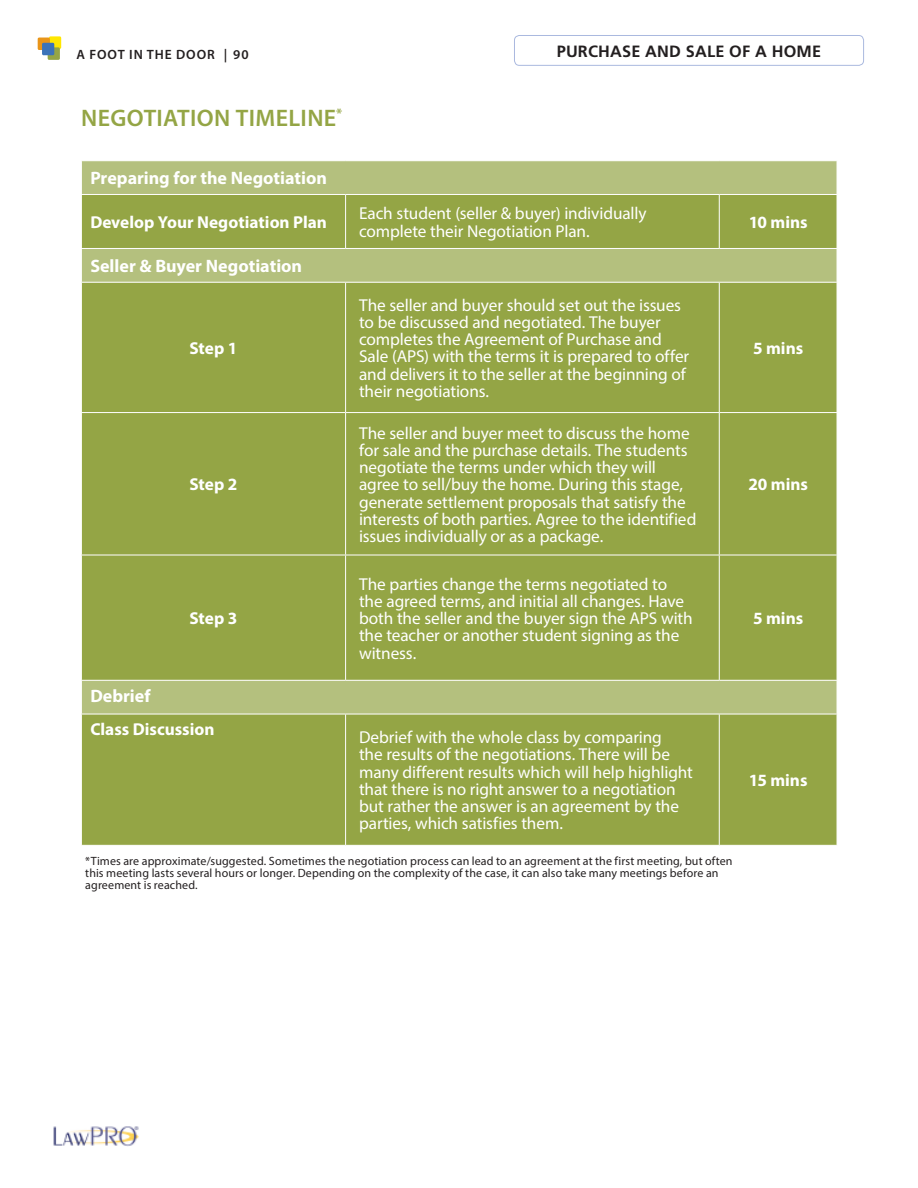
<style>
.page{position:relative;width:918px;height:1188px;background:#fff}
.page>*{position:absolute;margin:0;border:0;box-sizing:border-box;transform-origin:0 0}
.t1{font:600 24px "Myriad Pro";letter-spacing:.015em;color:#94a545}
.t2{font:700 18px "Myriad Pro";color:#fff}
.t3{font:17.25px/17.2px "Myriad Pro";letter-spacing:-.005em;color:#fff}
.t4{font:700 17.25px "Myriad Pro";color:#fff}
.t5{font:700 16.35px "Frutiger";letter-spacing:.01em;color:#231f20}
.t6{font:600 13.5px "Myriad Pro";letter-spacing:.07em;color:#231f20}
.t7{font:12px/12px "Myriad Pro";letter-spacing:.01em;color:#231f20}
</style>
<div class="page">
<img style="left:53px;top:1126px;width:86px;height:21px">
<div style="left:49px;top:36px;width:12px;height:13px;background:#ffe700;border-radius:2px"></div>
<div style="left:38px;top:38px;width:12px;height:12px;background:#e99519;border-radius:2px"></div>
<div style="left:48px;top:47px;width:12px;height:13px;background:#94a545;border-radius:2px"></div>
<div style="left:42px;top:43px;width:12px;height:12px;background:#3b73b9;border-radius:2px"></div>
<div style="left:82px;top:161px;width:755px;height:33px;background:#b4c07e"></div>
<svg style="left:82px;top:195px;width:755px;height:650px;fill:#94a545"></svg>
<hr style="left:345px;top:195px;width:1px;height:53px;background:#fff">
<hr style="left:719px;top:195px;width:1px;height:53px;background:#fff">
<hr style="left:81px;top:282px;width:265px;height:1px;background:#fff">
<hr style="left:345px;top:283px;width:1px;height:129px;background:#fff">
<hr style="left:719px;top:283px;width:1px;height:129px;background:#fff">
<hr style="left:346px;top:412px;width:373px;height:1px;background:#fff">
<hr style="left:345px;top:413px;width:1px;height:142px;background:#fff">
<hr style="left:719px;top:412px;width:118px;height:1px;background:#fff">
<hr style="left:719px;top:413px;width:1px;height:142px;background:#fff">
<hr style="left:81px;top:555px;width:265px;height:1px;background:#fff">
<hr style="left:346px;top:555px;width:373px;height:1px;background:#fff">
<hr style="left:345px;top:555px;width:1px;height:125px;background:#fff">
<hr style="left:719px;top:555px;width:118px;height:1px;background:#fff">
<hr style="left:719px;top:555px;width:1px;height:125px;background:#fff">
<hr style="left:719px;top:680px;width:118px;height:1px;background:#fff">
<hr style="left:345px;top:714px;width:1px;height:131px;background:#fff">
<hr style="left:719px;top:714px;width:118px;height:1px;background:#fff">
<hr style="left:719px;top:714px;width:1px;height:131px;background:#fff">
<hr style="left:81px;top:248px;width:265px;height:1px;background:#fff">
<hr style="left:346px;top:248px;width:373px;height:1px;background:#fff">
<hr style="left:719px;top:248px;width:118px;height:1px;background:#fff">
<hr style="left:346px;top:282px;width:373px;height:1px;background:#fff">
<hr style="left:719px;top:282px;width:118px;height:1px;background:#fff">
<hr style="left:81px;top:412px;width:265px;height:1px;background:#fff">
<hr style="left:81px;top:680px;width:265px;height:1px;background:#fff">
<hr style="left:81px;top:714px;width:265px;height:1px;background:#fff">
<hr style="left:346px;top:680px;width:373px;height:1px;background:#fff">
<hr style="left:346px;top:714px;width:373px;height:1px;background:#fff">
<div style="left:514px;top:35px;width:350px;height:31px;border:1px solid #aab9df;border-radius:5px"></div>
<p class="t6" style="left:76px;top:46px;width:174px">A FOOT IN THE DOOR | 90</p>
<h1 class="t1" style="left:81px;top:103px;width:60px">NEGOTIATION</h1>
<h1 class="t1" style="left:236px;top:103px;width:108px">TIMELINE<sup>*</sup></h1>
<p class="t5" style="left:557px;top:42px;width:266px">PURCHASE AND SALE OF A HOME</p>
<p class="t2" style="left:90px;top:167px;width:238px">Preparing for the Negotiation</p>
<p class="t4" style="left:90px;top:211px;width:238px">Develop Your Negotiation Plan</p>
<p class="t3" style="left:359px;top:205px;width:289px">Each student (seller &amp; buyer) individually complete their Negotiation Plan.</p>
<p class="t4" style="left:749px;top:211px;width:60px">10 mins</p>
<p class="t2" style="left:90px;top:254px;width:213px">Seller &amp; Buyer Negotiation</p>
<p class="t4" style="left:189px;top:337px;width:49px">Step 1</p>
<p class="t4" style="left:189px;top:473px;width:49px">Step 2</p>
<p class="t4" style="left:189px;top:607px;width:49px">Step 3</p>
<p class="t2" style="left:90px;top:684px;width:62px">Debrief</p>
<p class="t4" style="left:90px;top:718px;width:126px">Class Discussion</p>
<p class="t3" style="left:359px;top:296px;width:332px">The seller and buyer should set out the issues to be discussed and negotiated. The buyer completes the Agreement of Purchase and Sale (APS) with the terms it is prepared to offer and delivers it to the seller at the beginning of their negotiations.</p>
<p class="t3" style="left:359px;top:424px;width:339px">The seller and buyer meet to discuss the home for sale and the purchase details. The students negotiate the terms under which they will agree to sell/buy the home. During this stage, generate settlement proposals that satisfy the interests of both parties. Agree to the identified issues individually or as a package.</p>
<p class="t3" style="left:359px;top:575px;width:335px">The parties change the terms negotiated to the agreed terms, and initial all changes. Have both the seller and the buyer sign the APS with the teacher or another student signing as the witness.</p>
<p class="t3" style="left:359px;top:728px;width:335px">Debrief with the whole class by comparing<br>the results of the negotiations. There will be many different results which will help highlight that there is no right answer to a negotiation but rather the answer is an agreement by the parties, which satisfies them.</p>
<p class="t7" style="left:85px;top:855px;width:649px">*Times are approximate/suggested. Sometimes the negotiation process can lead to an agreement at the first meeting, but often this meeting lasts several hours or longer. Depending on the complexity of the case, it can also take many meetings before an agreement is reached.</p>
<p class="t4" style="left:753px;top:337px;width:52px">5 mins</p>
<p class="t4" style="left:748px;top:473px;width:61px">20 mins</p>
<p class="t4" style="left:753px;top:607px;width:52px">5 mins</p>
<p class="t4" style="left:749px;top:769px;width:60px">15 mins</p>
</div>
